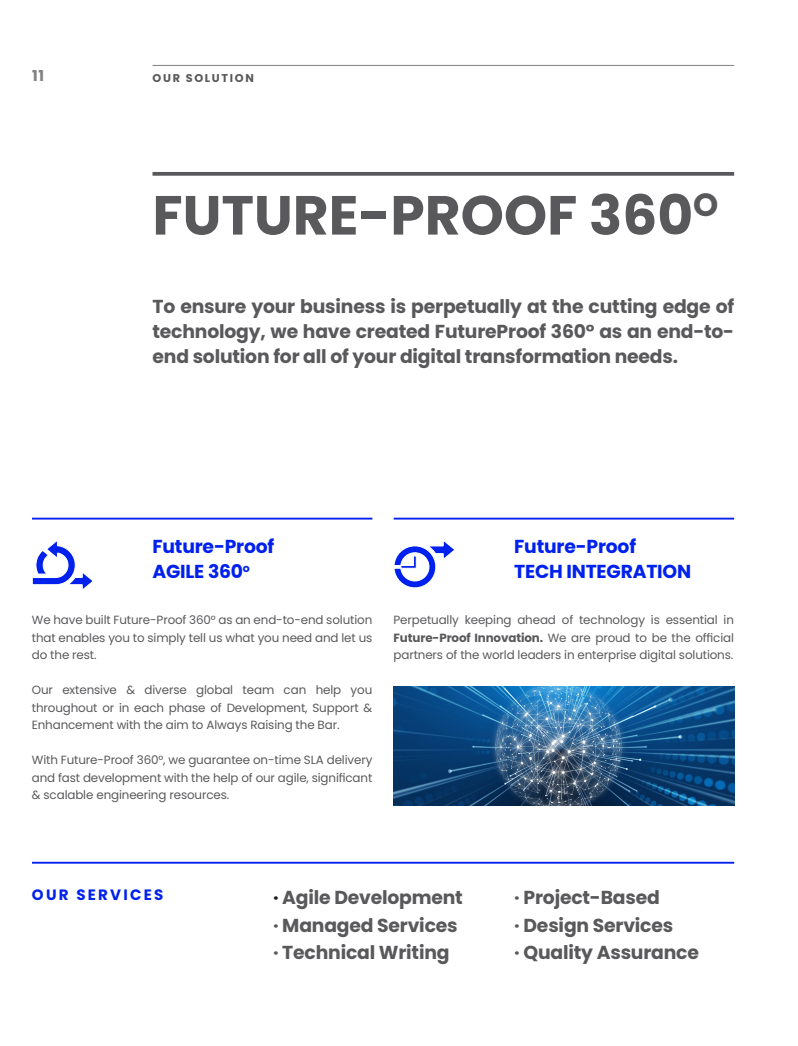
<style>
.page{position:relative;width:798px;height:1046px;background:#fff}
.page>*{position:absolute;margin:0;border:0;box-sizing:border-box;transform-origin:0 0}
.t1{font:700 55px "Poppins";color:#59595c}
.t2{font:700 18.75px/25px "Poppins";letter-spacing:-.01em;color:#59595c;text-align:justify}
.t3{font:700 18.75px "Poppins";letter-spacing:-.01em;color:#0021ed}
.t4{font:700 15px "Poppins";letter-spacing:.15em;color:#0021ed}
.t5{font:700 15px "Poppins";color:#808080}
.t6{font:11.88px/17.5px "Poppins";letter-spacing:-.01em;color:#59595c;text-align:justify}
.t7{font:700 11.25px "Poppins";letter-spacing:.15em;color:#59595c}
.s1{font-weight:700}
.s2{color:#1c1c1c}
</style>
<div class="page">
<svg style="left:152px;top:172px;width:581px;height:4px;background:#646467"></svg>
<hr style="left:32px;top:517px;width:340px;height:2px;background:#0021ed">
<hr style="left:393px;top:517px;width:340px;height:2px;background:#0021ed">
<hr style="left:32px;top:861px;width:702px;height:2px;background:#0021ed">
<svg style="left:32px;top:541px;width:61px;height:49px"></svg>
<svg style="left:394px;top:541px;width:61px;height:47px"></svg>
<img style="left:393px;top:686px;width:340px;height:119px">
<hr style="left:152px;top:65px;width:581px;height:1px;background:#808080">
<p class="t5" style="left:32px;top:67px;width:14px">11</p>
<p class="t7" style="left:152px;top:72px;width:103px">OUR SOLUTION</p>
<p class="t1" style="left:152px;top:183px;width:567px">FUTURE-PROOF 360<sup>O</sup></p>
<p class="t2" style="left:152px;top:294px;width:583px">To ensure your business is perpetually at the cutting edge of technology, we have created FutureProof 360° as an end-to&shy;end solution for all of your digital transformation needs.</p>
<p class="t3" style="left:152px;top:535px;width:123px">Future-Proof</p>
<p class="t3" style="left:152px;top:560px;width:99px">AGILE 360<sup>o</sup></p>
<p class="t3" style="left:514px;top:535px;width:123px">Future-Proof</p>
<p class="t3" style="left:514px;top:560px;width:179px">TECH INTEGRATION</p>
<p class="t6" style="left:32px;top:611px;width:342px">We have built Future-Proof 360° as an end-to-end solution that enables you to simply tell us what you need and let us do the rest.</p>
<p class="t6" style="left:32px;top:681px;width:342px">Our extensive &amp; diverse global team can help you throughout or in each phase of Development, Support &amp; Enhancement with the aim to Always Raising the Bar.</p>
<p class="t6" style="left:32px;top:751px;width:342px">With Future-Proof 360°, we guarantee on-time SLA delivery and fast development with the help of our agile, significant &amp; scalable engineering resources.</p>
<p class="t6" style="left:393px;top:611px;width:342px">Perpetually keeping ahead of technology is essential in <span class="s1">Future-Proof Innovation.</span> We are proud to be the official partners of the world leaders in enterprise digital solutions.</p>
<p class="t4" style="left:32px;top:886px;width:133px">OUR SERVICES</p>
<p class="t2" style="left:273px;top:885px;width:191px"><span class="s2">·</span> Agile Development</p>
<p class="t2" style="left:273px;top:912px;width:186px">· Managed Services</p>
<p class="t2" style="left:273px;top:940px;width:178px">· Technical Writing</p>
<p class="t2" style="left:514px;top:885px;width:147px">· Project-Based</p>
<p class="t2" style="left:514px;top:912px;width:160px">· Design Services</p>
<p class="t2" style="left:514px;top:940px;width:186px">· Quality Assurance</p>
</div>
